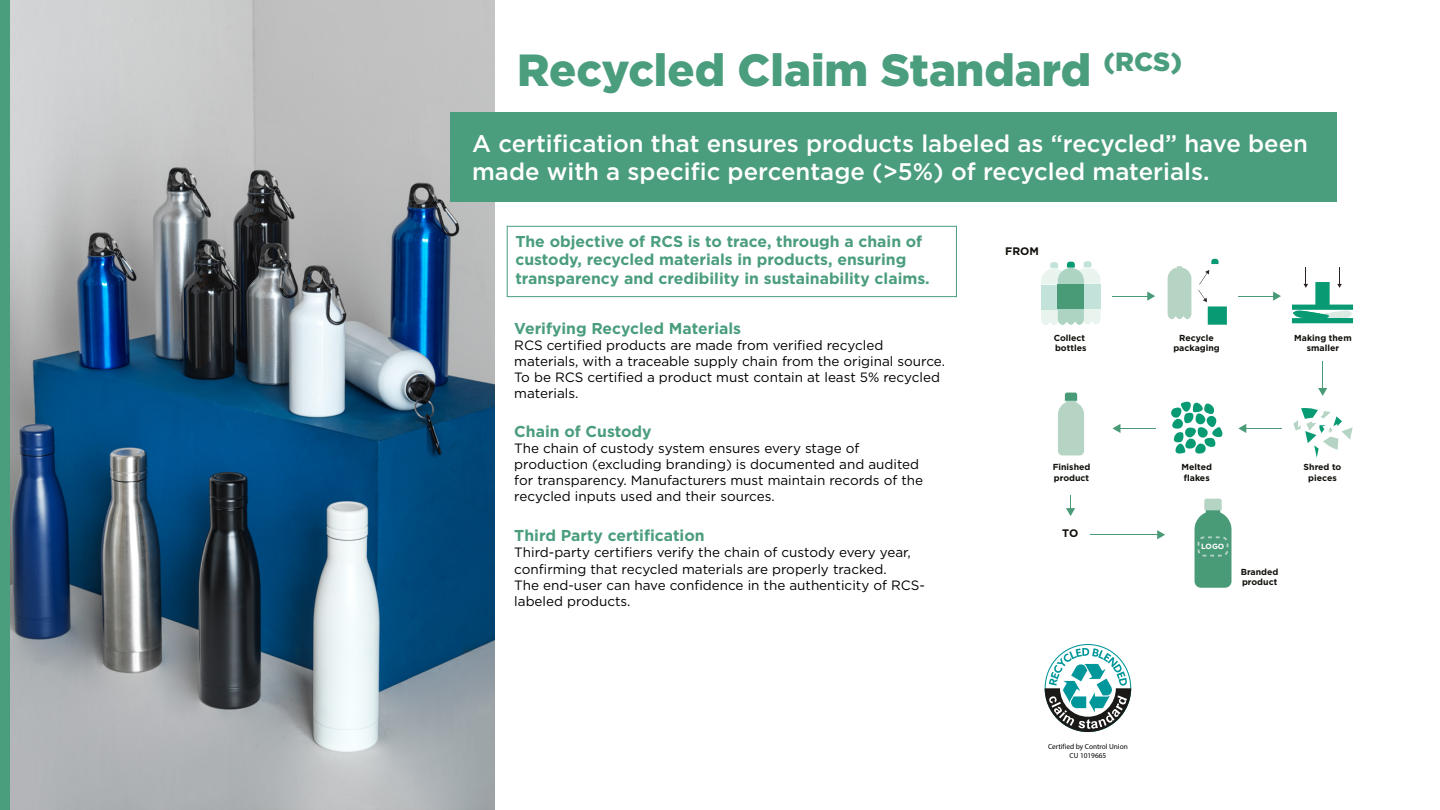
<style>
.page{position:relative;width:1440px;height:810px;background:#fff}
.page>*{position:absolute;margin:0;border:0;box-sizing:border-box;transform-origin:0 0}
.t1{font:900 45px "Gotham";color:#4a9d7d}
.t2{font:500 24px/28.8px "Gotham";color:#fff}
.t3{font:700 15.75px/18.9px "Gotham";color:#4a9d7d}
.t4{font:13.5px/16.2px "Gotham";color:#000}
.t5{font:700 10.88px "Gotham";color:#12100b}
.t6{font:700 8.77px/10.5px "Gotham";color:#12100b}
.t7{font:700 7.57px "Gotham";color:#fff}
.t8{font:7.43px/8.9px "Myriad Pro";color:#000;text-align:center}
</style>
<div class="page">
<div style="left:0;top:0;width:11px;height:810px;background:#4a9d7d"></div>
<img style="left:11px;top:0;width:484px;height:810px">
<svg style="left:1045px;top:648px;width:86px;height:84px"></svg>
<div style="left:507px;top:226px;width:450px;height:71px;border:1px solid #4a9d7d"></div>
<div style="left:450px;top:112px;width:886px;height:90px;background:#4a9d7d"></div>
<svg style="left:1041px;top:261px;width:60px;height:64px;background:#b8dacd"></svg>
<hr style="left:1113px;top:296px;width:36px;height:1px;background:#499b78">
<svg style="left:1147px;top:292px;width:8px;height:9px"></svg>
<hr style="left:1238px;top:296px;width:36px;height:1px;background:#499b78">
<svg style="left:1273px;top:292px;width:8px;height:9px"></svg>
<svg style="left:1318px;top:361px;width:9px;height:35px"></svg>
<svg style="left:1293px;top:408px;width:60px;height:50px"></svg>
<hr style="left:1245px;top:428px;width:36px;height:1px;background:#499b78">
<svg style="left:1238px;top:424px;width:8px;height:9px"></svg>
<hr style="left:1119px;top:428px;width:36px;height:1px;background:#499b78">
<svg style="left:1113px;top:424px;width:7px;height:9px"></svg>
<svg style="left:1066px;top:495px;width:9px;height:21px"></svg>
<hr style="left:1090px;top:534px;width:69px;height:1px;background:#499b78">
<svg style="left:1157px;top:530px;width:8px;height:9px"></svg>
<svg style="left:1058px;top:393px;width:26px;height:62px;background:#b8d5c6"></svg>
<svg style="left:1195px;top:499px;width:36px;height:89px;background:#67ab8e"></svg>
<div style="left:1208px;top:306px;width:19px;height:19px;background:#089a73"></div>
<svg style="left:1168px;top:266px;width:23px;height:53px"></svg>
<svg style="left:1211px;top:259px;width:8px;height:5px"></svg>
<svg style="left:1198px;top:270px;width:11px;height:32px"></svg>
<svg style="left:1292px;top:267px;width:61px;height:56px"></svg>
<svg style="left:1171px;top:401px;width:52px;height:53px"></svg>
<h1 class="t1" style="left:517px;top:39px;width:666px">Recycled Claim Standard <sup>(RCS)</sup></h1>
<h2 class="t2" style="left:472px;top:128px;width:837px">A certification that ensures products labeled as “recycled” have been made with a specific percentage (&gt;5%) of recycled materials.</h2>
<p class="t3" style="left:515px;top:231px;width:416px">The objective of RCS is to trace, through a chain of custody, recycled materials in products, ensuring transparency and credibility in sustainability claims.</p>
<p class="t3" style="left:514px;top:318px;width:228px">Verifying Recycled Materials</p>
<p class="t4" style="left:514px;top:337px;width:432px">RCS certified products are made from verified recycled materials, with a traceable supply chain from the original source.<br>To be RCS certified a product must contain at least 5% recycled materials.</p>
<p class="t3" style="left:514px;top:422px;width:139px">Chain of Custody</p>
<p class="t4" style="left:514px;top:440px;width:410px">The chain of custody system ensures every stage of production (excluding branding) is documented and audited for transparency. Manufacturers must maintain records of the recycled inputs used and their sources.</p>
<p class="t3" style="left:514px;top:526px;width:192px">Third Party certification</p>
<p class="t4" style="left:514px;top:544px;width:412px">Third-party certifiers verify the chain of custody every year, confirming that recycled materials are properly tracked.<br>The end-user can have confidence in the authenticity of RCS&shy;labeled products.</p>
<p class="t5" style="left:1005px;top:244px;width:35px">FROM</p>
<p class="t6" style="left:1054px;top:332px;width:34px">Collect bottles</p>
<p class="t6" style="left:1053px;top:462px;width:39px">Finished product</p>
<p class="t5" style="left:1062px;top:526px;width:18px">TO</p>
<p class="t6" style="left:1173px;top:332px;width:48px;text-align:center">Recycle packaging</p>
<p class="t6" style="left:1294px;top:332px;width:59px;text-align:center">Making them smaller</p>
<p class="t6" style="left:1182px;top:462px;width:32px">Melted flakes</p>
<p class="t7" style="left:1201px;top:541px;width:25px">LOGO</p>
<p class="t6" style="left:1241px;top:566px;width:39px">Branded product</p>
<p class="t6" style="left:1304px;top:462px;width:39px;text-align:center">Shred to pieces</p>
<p class="t8" style="left:1048px;top:742px;width:81px">Certified by Control Union<br>CU 1019665</p>
</div>
